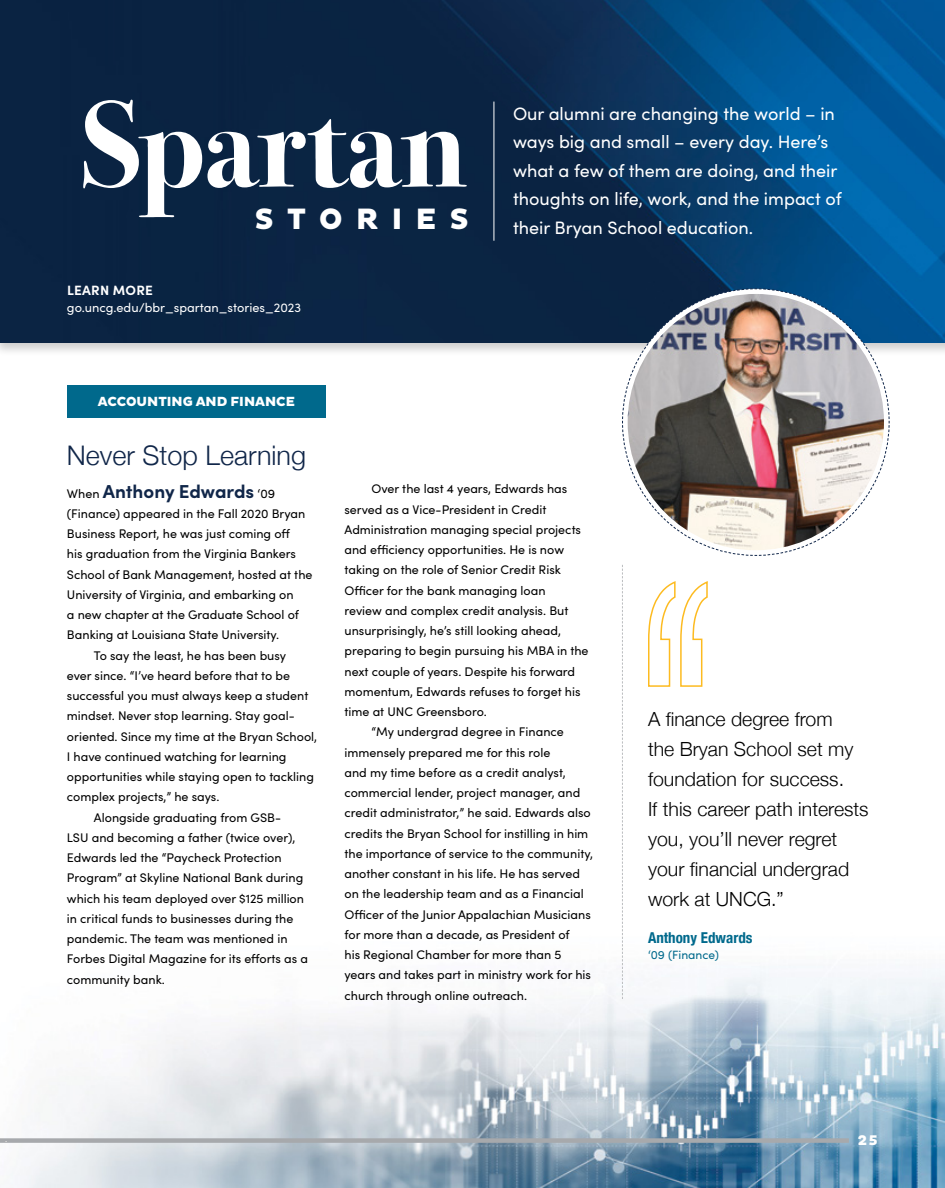
<style>
.page{position:relative;width:945px;height:1188px;background:#fff}
.page>*{position:absolute;margin:0;border:0;box-sizing:border-box;transform-origin:0 0}
.t1{font:700 122.85px "Bodoni Svty Two ITCTT";color:#fff}
.t2{font:800 30px "Pluto Sans";letter-spacing:.45em;color:#fff}
.t3{font:300 27px "Helvetica Neue";color:#102649}
.t4{font:300 19.5px/30px "Helvetica Neue";color:#000}
.t5{font:700 18.75px "Sofia Pro";color:#102649}
.t6{font:18px/28.5px "Sofia Pro";color:#fff}
.t7{font:700 condensed 15px "Helvetica Neue";color:#00698c}
.t8{font:800 14.25px "Pluto Sans";color:#fff}
.t9{font:800 13.5px "Pluto Sans";color:#fff}
.t10{font:700 13.5px "Sofia Pro";letter-spacing:.02em;color:#fff}
.t11{font:12.75px "Sofia Pro";color:#fff}
.t12{font:12.6px "Sofia Pro";color:#000}
.t13{font:12px "Sofia Pro";color:#00698c}
.s1{font-weight:400;font-size:12.6px;color:#000}
</style>
<div class="page">
<div style="left:0;top:0;width:945px;height:357px;background:#000;opacity:.2"></div>
<img style="left:1px;top:0;width:944px;height:342px">
<img style="left:10px;top:966px;width:935px;height:222px">
<div style="left:0;top:1138px;width:849px;height:5px;background:#a7a9ac"></div>
<img style="left:0;top:0;width:1px;height:1143px">
<hr style="left:494px;top:102px;width:1px;height:139px;background:#fff">
<svg style="left:622px;top:288px;width:268px;height:268px"></svg>
<img style="left:628px;top:294px;width:256px;height:256px;border-radius:128px">
<div style="left:67px;top:386px;width:259px;height:32px;background:#00698c"></div>
<svg style="left:648px;top:581px;width:60px;height:106px"></svg>
<svg style="left:622px;top:565px;width:1px;height:434px"></svg>
<h1 class="t1" style="left:81px;top:43px;width:387px">Spartan</h1>
<h3 class="t6" style="left:513px;top:98px;width:330px">Our alumni are changing the world – in ways big and small – every day. Here’s what a few of them are doing, and their thoughts on life, work, and the impact of</h3>
<h2 class="t2" style="left:255px;top:201px;width:215px">STORIES</h2>
<h3 class="t6" style="left:513px;top:212px;width:242px">their Bryan School education.</h3>
<p class="t10" style="left:67px;top:280px;width:87px">LEARN MORE</p>
<p class="t11" style="left:67px;top:298px;width:236px">go.uncg.edu/bbr_spartan_stories_2023</p>
<p class="t9" style="left:98px;top:394px;width:199px">ACCOUNTING AND FINANCE</p>
<h3 class="t3" style="left:67px;top:433px;width:241px">Never Stop Learning</h3>
<h3 class="t5" style="left:67px;top:477px;width:210px"><span class="s1">When</span> Anthony Edwards <span class="s1">‘09</span></h3>
<p class="t12" style="left:67px;top:504px;width:240px">(Finance) appeared in the Fall 2020 Bryan</p>
<p class="t12" style="left:67px;top:525px;width:225px">Business Report, he was just coming off</p>
<p class="t12" style="left:67px;top:545px;width:230px">his graduation from the Virginia Bankers</p>
<p class="t12" style="left:67px;top:565px;width:247px">School of Bank Management, hosted at the</p>
<p class="t12" style="left:67px;top:585px;width:228px">University of Virginia, and embarking on</p>
<p class="t12" style="left:67px;top:606px;width:233px">a new chapter at the Graduate School of</p>
<p class="t12" style="left:67px;top:626px;width:214px">Banking at Louisiana State University.</p>
<p class="t12" style="left:94px;top:646px;width:194px">To say the least, he has been busy</p>
<p class="t12" style="left:67px;top:666px;width:225px">ever since. “I’ve heard before that to be</p>
<p class="t12" style="left:67px;top:687px;width:243px">successful you must always keep a student</p>
<p class="t12" style="left:67px;top:707px;width:229px">mindset. Never stop learning. Stay goal-</p>
<p class="t12" style="left:67px;top:727px;width:252px">oriented. Since my time at the Bryan School,</p>
<p class="t12" style="left:67px;top:747px;width:221px">I have continued watching for learning</p>
<p class="t12" style="left:67px;top:768px;width:249px">opportunities while staying open to tackling</p>
<p class="t12" style="left:67px;top:788px;width:154px">complex projects,” he says.</p>
<p class="t12" style="left:94px;top:808px;width:189px">Alongside graduating from GSB-</p>
<p class="t12" style="left:67px;top:828px;width:230px">LSU and becoming a father (twice over),</p>
<p class="t12" style="left:67px;top:849px;width:216px">Edwards led the “Paycheck Protection</p>
<p class="t12" style="left:67px;top:869px;width:238px">Program” at Skyline National Bank during</p>
<p class="t12" style="left:67px;top:889px;width:239px">which his team deployed over $125 million</p>
<p class="t12" style="left:67px;top:909px;width:228px">in critical funds to businesses during the</p>
<p class="t12" style="left:67px;top:930px;width:222px">pandemic. The team was mentioned in</p>
<p class="t12" style="left:67px;top:950px;width:243px">Forbes Digital Magazine for its efforts as a</p>
<p class="t12" style="left:67px;top:970px;width:99px">community bank.</p>
<p class="t12" style="left:372px;top:480px;width:197px">Over the last 4 years, Edwards has</p>
<p class="t12" style="left:345px;top:500px;width:204px">served as a Vice-President in Credit</p>
<p class="t12" style="left:345px;top:520px;width:238px">Administration managing special projects</p>
<p class="t12" style="left:345px;top:540px;width:221px">and efficiency opportunities. He is now</p>
<p class="t12" style="left:345px;top:561px;width:218px">taking on the role of Senior Credit Risk</p>
<p class="t12" style="left:345px;top:581px;width:203px">Officer for the bank managing loan</p>
<p class="t12" style="left:345px;top:601px;width:225px">review and complex credit analysis. But</p>
<p class="t12" style="left:345px;top:621px;width:218px">unsurprisingly, he’s still looking ahead,</p>
<p class="t12" style="left:345px;top:642px;width:246px">preparing to begin pursuing his MBA in the</p>
<p class="t12" style="left:345px;top:662px;width:232px">next couple of years. Despite his forward</p>
<p class="t12" style="left:345px;top:682px;width:238px">momentum, Edwards refuses to forget his</p>
<p class="t12" style="left:345px;top:702px;width:144px">time at UNC Greensboro.</p>
<p class="t12" style="left:372px;top:723px;width:194px">“My undergrad degree in Finance</p>
<p class="t12" style="left:345px;top:743px;width:207px">immensely prepared me for this role</p>
<p class="t12" style="left:345px;top:763px;width:223px">and my time before as a credit analyst,</p>
<p class="t12" style="left:345px;top:783px;width:237px">commercial lender, project manager, and</p>
<p class="t12" style="left:345px;top:804px;width:248px">credit administrator,” he said. Edwards also</p>
<p class="t12" style="left:345px;top:824px;width:245px">credits the Bryan School for instilling in him</p>
<p class="t12" style="left:345px;top:844px;width:250px">the importance of service to the community,</p>
<p class="t12" style="left:345px;top:865px;width:237px">another constant in his life. He has served</p>
<p class="t12" style="left:345px;top:885px;width:241px">on the leadership team and as a Financial</p>
<p class="t12" style="left:345px;top:905px;width:248px">Officer of the Junior Appalachian Musicians</p>
<p class="t12" style="left:345px;top:925px;width:227px">for more than a decade, as President of</p>
<p class="t12" style="left:345px;top:946px;width:219px">his Regional Chamber for more than 5</p>
<p class="t12" style="left:345px;top:966px;width:248px">years and takes part in ministry work for his</p>
<p class="t12" style="left:345px;top:986px;width:184px">church through online outreach.</p>
<h3 class="t4" style="left:648px;top:703px;width:222px">A finance degree from<br>the Bryan School set my foundation for success.<br>If this career path interests you, you’ll never regret your financial undergrad work at UNCG.”</h3>
<p class="t7" style="left:648px;top:925px;width:106px">Anthony Edwards</p>
<p class="t13" style="left:648px;top:946px;width:73px">‘09 (Finance)</p>
<p class="t8" style="left:858px;top:1132px;width:21px">25</p>
</div>
